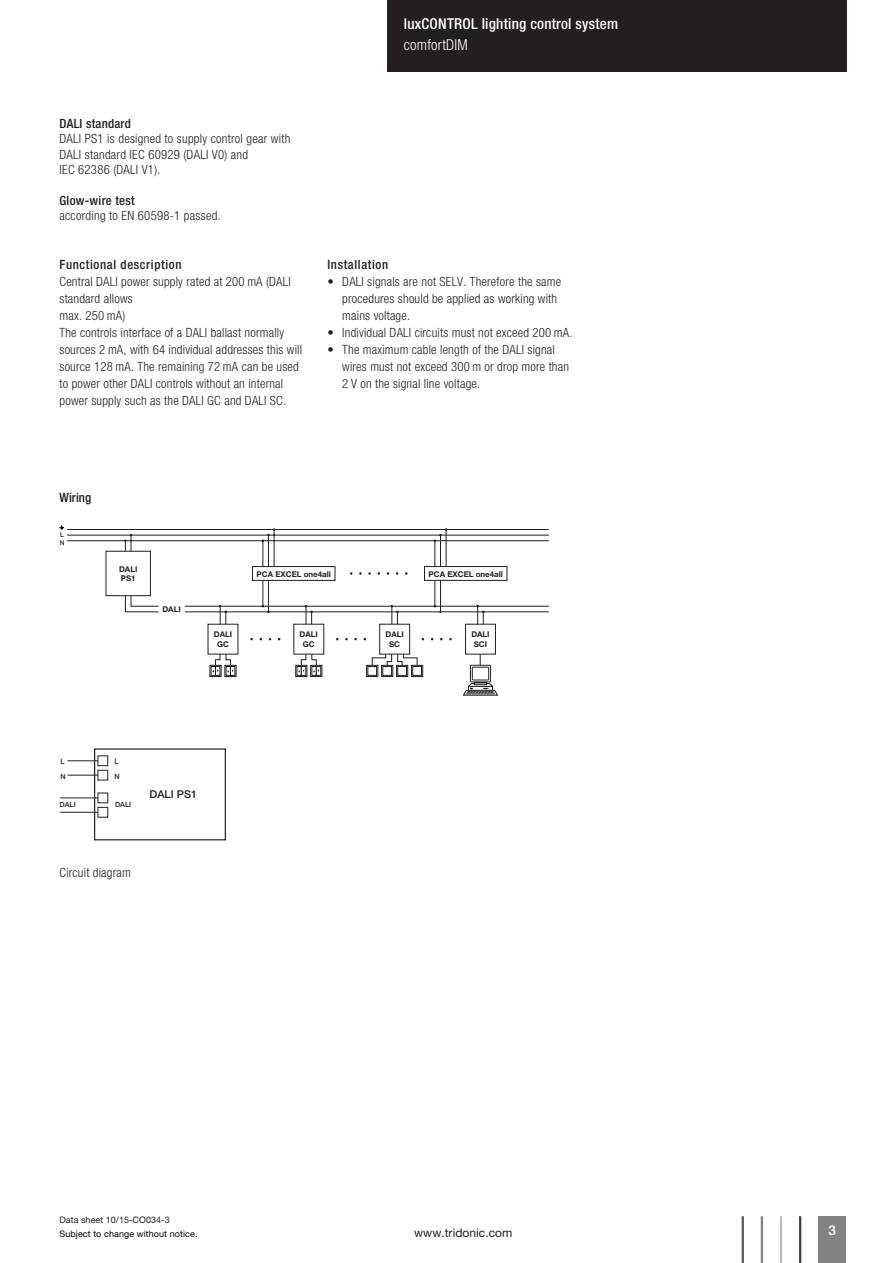
<style>
.page{position:relative;width:893px;height:1263px;background:#fff}
.page>*{position:absolute;margin:0;border:0;box-sizing:border-box;transform-origin:0 0}
.t1{font:500 condensed 15px "Helvetica Neue LTW1 G";letter-spacing:.015em;color:#fff}
.t2{font:300 condensed 15px "Helvetica Neue LTW1 G";letter-spacing:.015em;color:#fff}
.t3{font:500 13.5px "Helvetica Neue LTW1 G";color:#fff}
.t4{font:300 condensed 12.75px/17px "Helvetica Neue LTW1 G";letter-spacing:.015em;color:#231f20}
.t5{font:500 condensed 12.75px "Helvetica Neue LTW1 G";letter-spacing:.05em;color:#231f20}
.t6{font:500 condensed 12.75px "Helvetica Neue LTW1 G";letter-spacing:.02em;color:#231f20}
.t7{font:12px "Helvetica Neue LTW1 G";letter-spacing:.005em;color:#231f20}
.t8{font:500 10.8px "Helvetica Neue";color:#231f20}
.t9{font:9px "Helvetica Neue LTW1 G";letter-spacing:.01em;color:#000}
.t10{font:9px "Helvetica Neue LTW1 G";letter-spacing:.005em;color:#231f20}
.t11{font:700 7.95px/9.6px "Helvetica Neue";color:#231f20;text-align:center}
.t12{font:500 7.2px/14.4px "Helvetica Neue";color:#231f20}
.t13{font:500 6.6px/8.2px "Helvetica Neue";color:#231f20}
</style>
<div class="page">
<div style="left:387px;top:0;width:459px;height:72px;background:#231f20"></div>
<div style="left:819px;top:1216px;width:27px;height:47px;background:#808285"></div>
<hr style="left:799px;top:1216px;width:2px;height:47px;background:#3e3e3f">
<hr style="left:780px;top:1216px;width:2px;height:47px;background:#bcbdc0">
<hr style="left:761px;top:1216px;width:2px;height:47px;background:#808285">
<hr style="left:742px;top:1216px;width:2px;height:47px;background:#57585a">
<div style="left:94px;top:748px;width:132px;height:92px;border:1px solid #231f20"></div>
<hr style="left:68px;top:760px;width:35px;height:1px;background:#231f20">
<hr style="left:68px;top:775px;width:35px;height:1px;background:#231f20">
<div style="left:98px;top:755px;width:10px;height:11px;background:#fff;border:1px solid #231f20"></div>
<hr style="left:60px;top:798px;width:43px;height:1px;background:#231f20">
<hr style="left:60px;top:812px;width:43px;height:1px;background:#231f20">
<div style="left:98px;top:793px;width:10px;height:10px;background:#fff"></div>
<div style="left:98px;top:770px;width:10px;height:10px;background:#fff;border:1px solid #231f20"></div>
<div style="left:98px;top:807px;width:10px;height:10px;background:#fff;border:1px solid #231f20"></div>
<svg style="left:310px;top:665px;width:12px;height:12px"></svg>
<svg style="left:312px;top:672px;width:4px;height:4px"></svg>
<svg style="left:316px;top:666px;width:5px;height:10px"></svg>
<svg style="left:366px;top:665px;width:12px;height:12px"></svg>
<div style="left:368px;top:666px;width:9px;height:10px;background:#fff;border:1px solid #231f20"></div>
<svg style="left:381px;top:666px;width:12px;height:11px"></svg>
<div style="left:383px;top:666px;width:9px;height:10px;background:#fff;border:1px solid #231f20"></div>
<svg style="left:396px;top:666px;width:12px;height:11px"></svg>
<div style="left:397px;top:666px;width:10px;height:10px;background:#fff;border:1px solid #231f20"></div>
<svg style="left:411px;top:665px;width:12px;height:12px"></svg>
<div style="left:412px;top:666px;width:10px;height:10px;background:#fff;border:1px solid #231f20"></div>
<svg style="left:295px;top:665px;width:12px;height:12px"></svg>
<svg style="left:297px;top:666px;width:4px;height:10px"></svg>
<svg style="left:301px;top:672px;width:5px;height:4px"></svg>
<div style="left:379px;top:624px;width:31px;height:30px;background:#fff;border:1px solid #231f20"></div>
<svg style="left:372px;top:653px;width:46px;height:13px"></svg>
<svg style="left:298px;top:653px;width:21px;height:19px"></svg>
<svg style="left:225px;top:665px;width:11px;height:12px"></svg>
<svg style="left:226px;top:672px;width:4px;height:4px"></svg>
<svg style="left:230px;top:666px;width:5px;height:10px"></svg>
<svg style="left:210px;top:665px;width:11px;height:12px"></svg>
<svg style="left:211px;top:666px;width:4px;height:10px"></svg>
<svg style="left:215px;top:672px;width:5px;height:4px"></svg>
<svg style="left:212px;top:653px;width:22px;height:19px"></svg>
<div style="left:465px;top:624px;width:31px;height:30px;background:#fff;border:1px solid #231f20"></div>
<div style="left:470px;top:665px;width:21px;height:17px;border:1px solid #231f20"></div>
<div style="left:472px;top:667px;width:17px;height:13px;border:1px solid #231f20"></div>
<svg style="left:463px;top:681px;width:35px;height:15px"></svg>
<svg style="left:60px;top:525px;width:489px;height:99px"></svg>
<p class="t1" style="left:404px;top:14px;width:216px">luxCONTROL lighting control system</p>
<p class="t2" style="left:404px;top:36px;width:65px">comfortDIM</p>
<p class="t6" style="left:60px;top:116px;width:73px">DALI standard</p>
<p class="t4" style="left:60px;top:131px;width:232px;line-height:15.1px">DALI PS1 is designed to supply control gear with<br>DALI standard IEC 60929 (DALI V0) and<br>IEC 62386 (DALI V1).</p>
<p class="t6" style="left:60px;top:192px;width:77px">Glow-wire test</p>
<p class="t4" style="left:60px;top:207px;width:163px">according to EN 60598-1 passed.</p>
<p class="t5" style="left:60px;top:256px;width:123px">Functional description</p>
<p class="t4" style="left:60px;top:273px;width:244px">Central DALI power supply rated at 200 mA (DALI standard allows<br>max. 250 mA)<br>The controls interface of a DALI ballast normally sources 2 mA, with 64 individual addresses this will source 128 mA. The remaining 72 mA can be used to power other DALI controls without an internal power supply such as the DALI GC and DALI SC.</p>
<p class="t5" style="left:327px;top:256px;width:62px">Installation</p>
<p class="t4" style="left:342px;top:273px;width:220px;text-indent:-15px">• DALI signals are not SELV. Therefore the same procedures should be applied as working with mains voltage.</p>
<p class="t4" style="left:327px;top:324px;width:246px">• Individual DALI circuits must not exceed 200 mA.</p>
<p class="t4" style="left:342px;top:341px;width:228px;text-indent:-15px">• The maximum cable length of the DALI signal wires must not exceed 300 m or drop more than<br>2 V on the signal line voltage.</p>
<p class="t5" style="left:60px;top:490px;width:33px">Wiring</p>
<p class="t13" style="left:60px;top:531px;width:6px">L<br>N</p>
<p class="t11" style="left:119px;top:564px;width:20px;text-align:left">DALI<br>PS1</p>
<p class="t11" style="left:257px;top:569px;width:76px">PCA EXCEL one4all</p>
<p class="t11" style="left:162px;top:604px;width:20px">DALI</p>
<p class="t11" style="left:429px;top:569px;width:76px">PCA EXCEL one4all</p>
<p class="t11" style="left:214px;top:630px;width:20px">DALI<br>GC</p>
<p class="t11" style="left:471px;top:630px;width:20px">DALI<br>SCI</p>
<p class="t11" style="left:300px;top:630px;width:20px">DALI<br>GC</p>
<p class="t11" style="left:385px;top:630px;width:20px">DALI<br>SC</p>
<p class="t12" style="left:60px;top:754px;width:7px">L<br>N</p>
<p class="t12" style="left:115px;top:754px;width:7px">L<br>N</p>
<p class="t12" style="left:60px;top:798px;width:18px">DALI</p>
<p class="t12" style="left:115px;top:798px;width:18px">DALI</p>
<p class="t8" style="left:150px;top:788px;width:49px">DALI PS1</p>
<p class="t4" style="left:60px;top:864px;width:73px">Circuit diagram</p>
<p class="t10" style="left:60px;top:1214px;width:112px">Data sheet 10/15-CO034-3</p>
<p class="t9" style="left:60px;top:1229px;width:139px">Subject to change without notice.</p>
<p class="t7" style="left:414px;top:1226px;width:100px">www.tridonic.com</p>
<p class="t3" style="left:829px;top:1222px;width:9px">3</p>
</div>
